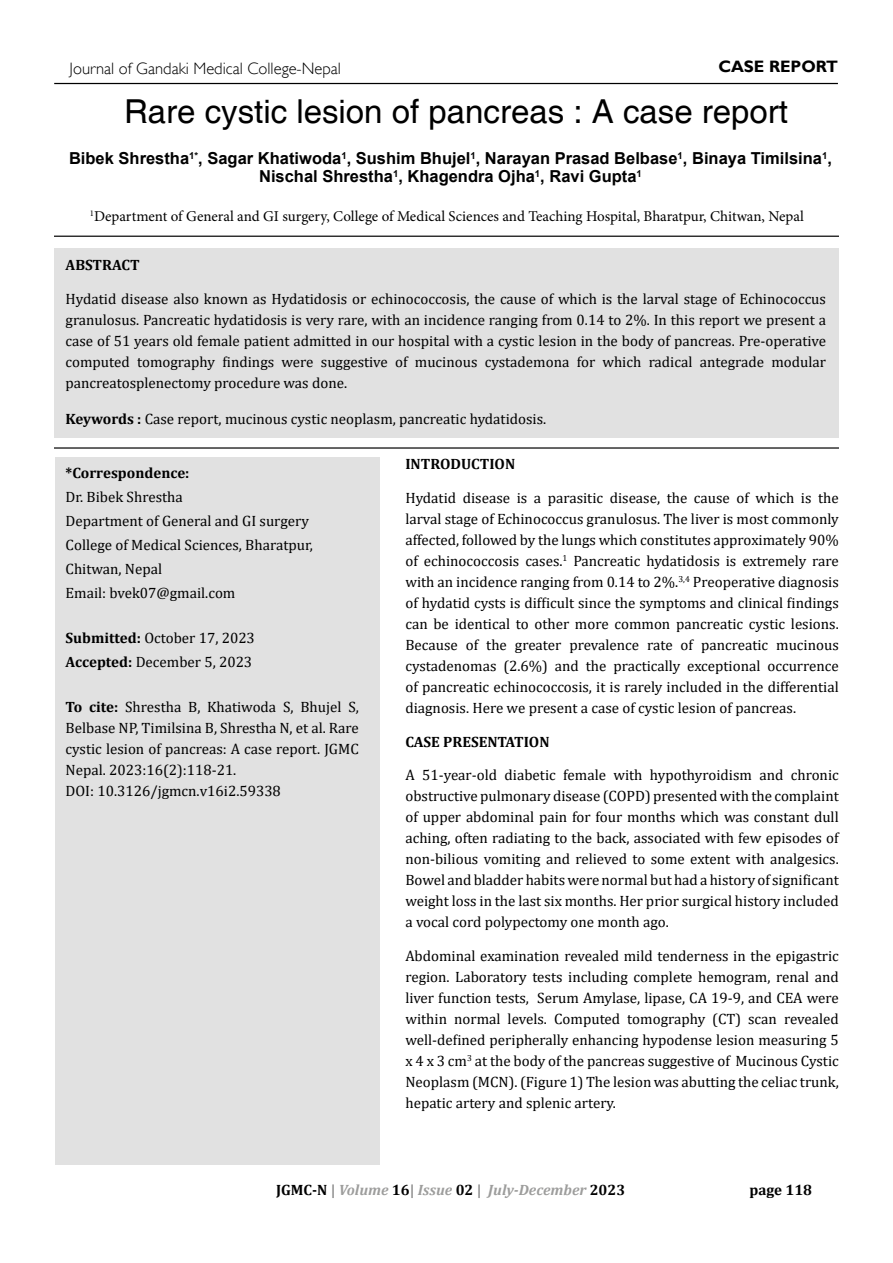
<style>
.page{position:relative;width:893px;height:1263px;background:#fff}
.page>*{position:absolute;margin:0;border:0;box-sizing:border-box;transform-origin:0 0}
.t1{font:33px "Helvetica";color:#000}
.t2{font:700 16.5px/18px "Arial";color:#000;text-align:center}
.t3{font:300 16.5px "Gill Sans";color:#000}
.t4{font:700 16.5px "Gill Sans";color:#000}
.t5{font:15px/21px "Cambria";color:#000;text-align:justify}
.t6{font:15px "Minion Pro";color:#000}
.t7{font:700 15px "Cambria";color:#000}
.t8{font:italic 700 15px "Cambria";color:#9d9d9c}
.s1{font-weight:700}
.s2{font-style:normal;color:#000}
.s3{font-style:normal;color:#878787}
</style>
<div class="page">
<hr style="left:54px;top:83px;width:784px;height:1px;background:#000">
<div style="left:54px;top:248px;width:785px;height:190px;background:#e1e1e1"></div>
<div style="left:55px;top:457px;width:324px;height:708px;background:#e1e1e1"></div>
<hr style="left:54px;top:236px;width:785px;height:1px;background:#000">
<hr style="left:54px;top:447px;width:785px;height:2px;background:#000">
<p class="t3" style="left:70px;top:58px;width:273px">Journal of Gandaki Medical College-Nepal</p>
<p class="t4" style="left:718px;top:56px;width:121px">CASE REPORT</p>
<h1 class="t1" style="left:124px;top:92px;width:665px">Rare cystic lesion of pancreas : A case report</h1>
<p class="t2" style="left:69px;top:150px;width:764px">Bibek Shrestha<sup>1*</sup>, Sagar Khatiwoda<sup>1</sup>, Sushim Bhujel<sup>1</sup>, Narayan Prasad Belbase<sup>1</sup>, Binaya Timilsina<sup>1</sup>,<br>Nischal Shrestha<sup>1</sup>, Khagendra Ojha<sup>1</sup>, Ravi Gupta<sup>1</sup></p>
<p class="t6" style="left:90px;top:206px;width:716px"><sup>1</sup>Department of General and GI surgery, College of Medical Sciences and Teaching Hospital, Bharatpur, Chitwan, Nepal</p>
<p class="t7" style="left:66px;top:254px;width:76px">ABSTRACT</p>
<p class="t5" style="left:66px;top:288px;width:762px">Hydatid disease also known as Hydatidosis or echinococcosis, the cause of which is the larval stage of Echinococcus granulosus. Pancreatic hydatidosis is very rare, with an incidence ranging from 0.14 to 2%. In this report we present a case of 51 years old female patient admitted in our hospital with a cystic lesion in the body of pancreas. Pre-operative computed tomography findings were suggestive of mucinous cystademona for which radical antegrade modular pancreatosplenectomy procedure was done.</p>
<p class="t5" style="left:66px;top:408px;width:482px"><span class="s1">Keywords :</span> Case report, mucinous cystic neoplasm, pancreatic hydatidosis.</p>
<p class="t7" style="left:66px;top:462px;width:125px">*Correspondence:</p>
<p class="t5" style="left:66px;top:485px;width:249px;line-height:24px;text-align:left">Dr. Bibek Shrestha<br>Department of General and GI surgery<br>College of Medical Sciences, Bharatpur,<br>Chitwan, Nepal<br>Email: bvek07@gmail.com</p>
<p class="t5" style="left:66px;top:626px;width:191px;line-height:24px"><span class="s1">Submitted:</span> October 17, 2023<br><span class="s1">Accepted:</span> December 5, 2023</p>
<p class="t5" style="left:66px;top:696px;width:295px;text-align:left"><span class="s1">To cite:</span> Shrestha B, Khatiwoda S, Bhujel S, Belbase NP, Timilsina B, Shrestha N, et al. Rare cystic lesion of pancreas: A case report. JGMC Nepal. 2023:16(2):118-21.<br>DOI: 10.3126/jgmcn.v16i2.59338</p>
<p class="t7" style="left:405px;top:453px;width:111px">INTRODUCTION</p>
<p class="t5" style="left:405px;top:487px;width:435px">Hydatid disease is a parasitic disease, the cause of which is the larval stage of Echinococcus granulosus. The liver is most commonly affected, followed by the lungs which constitutes approximately 90% of echinococcosis cases.<sup>1</sup> Pancreatic hydatidosis is extremely rare with an incidence ranging from 0.14 to 2%.<sup>3,4</sup> Preoperative diagnosis of hydatid cysts is difficult since the symptoms and clinical findings can be identical to other more common pancreatic cystic lesions.<br>Because of the greater prevalence rate of pancreatic mucinous cystadenomas (2.6%) and the practically exceptional occurrence of pancreatic echinococcosis, it is rarely included in the differential diagnosis. Here we present a case of cystic lesion of pancreas.</p>
<p class="t7" style="left:405px;top:731px;width:146px">CASE PRESENTATION</p>
<p class="t5" style="left:405px;top:765px;width:435px">A 51-year-old diabetic female with hypothyroidism and chronic obstructive pulmonary disease (COPD) presented with the complaint of upper abdominal pain for four months which was constant dull aching, often radiating to the back, associated with few episodes of non-bilious vomiting and relieved to some extent with analgesics.<br>Bowel and bladder habits were normal but had a history of significant weight loss in the last six months. Her prior surgical history included a vocal cord polypectomy one month ago.</p>
<p class="t5" style="left:405px;top:945px;width:435px">Abdominal examination revealed mild tenderness in the epigastric region. Laboratory tests including complete hemogram, renal and liver function tests, Serum Amylase, lipase, CA 19-9, and CEA were within normal levels. Computed tomography (CT) scan revealed well-defined peripherally enhancing hypodense lesion measuring 5 x 4 x 3 cm<sup>3</sup> at the body of the pancreas suggestive of Mucinous Cystic Neoplasm (MCN). (Figure 1) The lesion was abutting the celiac trunk, hepatic artery and splenic artery.</p>
<p class="t8" style="left:276px;top:1181px;width:351px"><span class="s2">JGMC-N</span> <span class="s3">|</span> Volume <span class="s2">16</span><span class="s3">|</span> Issue <span class="s2">02</span> <span class="s3">|</span> July-December <span class="s2">2023</span></p>
<p class="t7" style="left:749px;top:1180px;width:64px">page 118</p>
</div>
